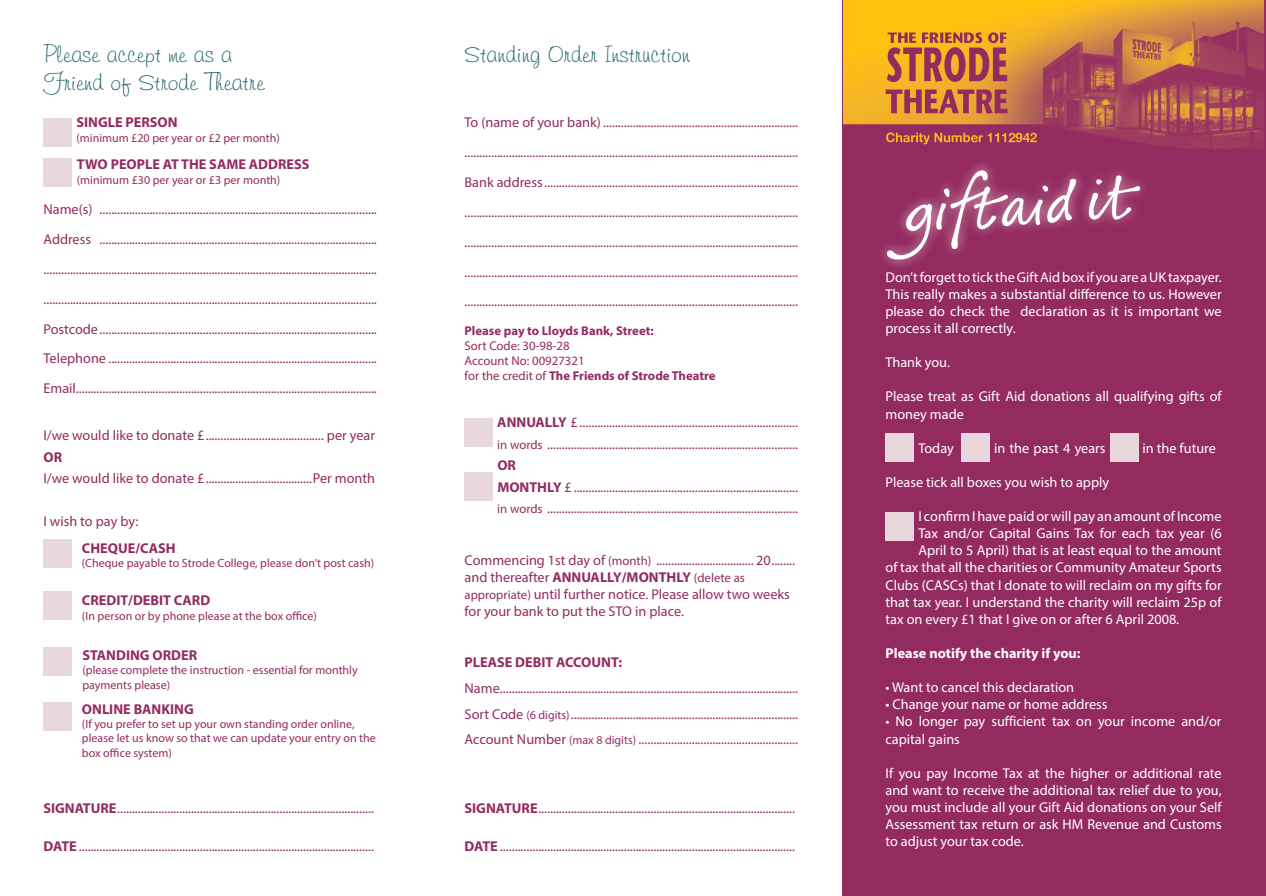
<style>
.page{position:relative;width:1266px;height:896px;background:#fff}
.page>*{position:absolute;margin:0;border:0;box-sizing:border-box;transform-origin:0 0}
.t1{font:24px/28.8px "Freehand 591 BT Regular A";color:#1f666d}
.t2{font:14.25px/29.8px "Myriad Pro";color:#932b60;text-align:justify}
.t3{font:14.25px/17.1px "Myriad Pro";color:#fff;text-align:justify}
.t4{font:700 14.25px "Myriad Pro";color:#932b60}
.t5{font:700 14.25px "Myriad Pro";color:#fff}
.t6{font:12.75px/15.3px "Myriad Pro";color:#932b60}
.t7{font:700 12.75px "Myriad Pro";color:#932b60}
.t8{font:12px/14.4px "Myriad Pro";color:#932b60}
.s1{font-weight:700}
.s2{font-size:12.75px}
.s3{font-size:12px}
</style>
<div class="page">
<div style="left:843px;top:0;width:423px;height:896px;background:#932b60"></div>
<img style="left:843px;top:0;width:420px;height:149px">
<img style="left:885px;top:31px;width:123px;height:85px">
<div style="left:43px;top:118px;width:29px;height:28px;background:#e8d7db"></div>
<div style="left:43px;top:158px;width:29px;height:29px;background:#e8d7db"></div>
<div style="left:43px;top:539px;width:29px;height:29px;background:#e8d7db"></div>
<div style="left:43px;top:591px;width:29px;height:29px;background:#e8d7db"></div>
<div style="left:43px;top:647px;width:29px;height:29px;background:#e8d7db"></div>
<div style="left:43px;top:703px;width:29px;height:28px;background:#e8d7db"></div>
<div style="left:464px;top:418px;width:29px;height:28px;background:#e8d7db"></div>
<div style="left:464px;top:472px;width:29px;height:28px;background:#e8d7db"></div>
<div style="left:885px;top:512px;width:29px;height:29px;background:#e8d7db"></div>
<div style="left:885px;top:433px;width:29px;height:28px;background:#e8d7db"></div>
<div style="left:961px;top:433px;width:28px;height:28px;background:#e8d7db"></div>
<div style="left:1109px;top:433px;width:29px;height:28px;background:#e8d7db"></div>
<img style="left:882px;top:164px;width:262px;height:102px">
<h1 class="t1" style="left:43px;top:39px;width:223px">Please accept me as a<br>Friend of Strode Theatre</h1>
<p class="t4" style="left:76px;top:113px;width:103px">SINGLE PERSON</p>
<p class="t8" style="left:76px;top:130px;width:205px">(minimum £20 per year or £2 per month)</p>
<p class="t4" style="left:77px;top:155px;width:234px">TWO PEOPLE AT THE SAME ADDRESS</p>
<p class="t8" style="left:77px;top:172px;width:205px">(minimum £30 per year or £3 per month)</p>
<p class="t2" style="left:43px;top:194px;width:335px">Name(s) ..............................................................................................<br>Address .............................................................................................. ................................................................................................................. .................................................................................................................<br>Postcode..............................................................................................<br>Telephone ...........................................................................................<br>Email......................................................................................................</p>
<p class="t2" style="left:43px;top:420px;width:333px">I/we would like to donate £........................................ per year</p>
<p class="t4" style="left:43px;top:447px;width:20px">OR</p>
<p class="t2" style="left:43px;top:463px;width:333px">I/we would like to donate £....................................Per month</p>
<p class="t2" style="left:43px;top:506px;width:96px">I wish to pay by:</p>
<p class="t4" style="left:82px;top:539px;width:95px">CHEQUE/CASH</p>
<p class="t8" style="left:82px;top:556px;width:294px">(Cheque payable to Strode College, please don’t post cash)</p>
<p class="t4" style="left:82px;top:591px;width:130px">CREDIT/DEBIT CARD</p>
<p class="t8" style="left:82px;top:608px;width:236px">(In person or by phone please at the box office)</p>
<p class="t4" style="left:82px;top:646px;width:116px">STANDING ORDER</p>
<p class="t8" style="left:82px;top:663px;width:277px">(please complete the instruction - essential for monthly payments please)</p>
<p class="t4" style="left:82px;top:699px;width:113px">ONLINE BANKING</p>
<p class="t8" style="left:82px;top:716px;width:295px">(If you prefer to set up your own standing order online, please let us know so that we can update your entry on the box office system)</p>
<p class="t2" style="left:43px;top:793px;width:332px"><span class="s1">SIGNATURE</span>.......................................................................................</p>
<p class="t2" style="left:43px;top:831px;width:332px"><span class="s1">DATE</span> ....................................................................................................</p>
<h1 class="t1" style="left:464px;top:39px;width:227px">Standing Order Instruction</h1>
<p class="t2" style="left:464px;top:107px;width:335px">To (name of your bank) .................................................................. .................................................................................................................<br>Bank address...................................................................................... ................................................................................................................. ................................................................................................................. ................................................................................................................. .................................................................................................................</p>
<p class="t7" style="left:464px;top:322px;width:191px">Please pay to Lloyds Bank, Street:</p>
<p class="t6" style="left:464px;top:338px;width:252px">Sort Code: 30-98-28<br>Account No: 00927321<br>for the credit of <span class="s1">The Friends of Strode Theatre</span></p>
<p class="t2" style="left:497px;top:411px;width:302px;line-height:21.6px;text-align:left"><span class="s1">ANNUALLY</span> £.......................................................................... <span class="s2">in words</span> .....................................................................................<br><span class="s1">OR<br>MONTHLY</span> £ ............................................................................ <span class="s2">in words</span> .....................................................................................</p>
<p class="t2" style="left:464px;top:551px;width:332px;line-height:17.1px;text-align:left">Commencing 1st day of <span class="s2">(month)</span> ................................. 20........ and thereafter <span class="s1">ANNUALLY/MONTHLY</span> <span class="s2">(delete as appropriate)</span> until further notice. Please allow two weeks for your bank to put the STO in place.</p>
<p class="t4" style="left:464px;top:653px;width:159px">PLEASE DEBIT ACCOUNT:</p>
<p class="t2" style="left:464px;top:675px;width:335px;line-height:25.7px">Name.....................................................................................................<br>Sort Code <span class="s3">(6 digits)</span>.............................................................................<br>Account Number <span class="s3">(max 8 digits)</span> ......................................................</p>
<p class="t2" style="left:464px;top:792px;width:332px"><span class="s1">SIGNATURE</span>.......................................................................................</p>
<p class="t2" style="left:464px;top:831px;width:332px"><span class="s1">DATE</span> ....................................................................................................</p>
<p class="t3" style="left:885px;top:268px;width:338px">Don’t forget to tick the Gift Aid box if you are a UK taxpayer.<br>This really makes a substantial difference to us. However please do check the declaration as it is important we process it all correctly.</p>
<p class="t3" style="left:885px;top:354px;width:66px">Thank you.</p>
<p class="t3" style="left:885px;top:388px;width:338px">Please treat as Gift Aid donations all qualifying gifts of money made</p>
<p class="t3" style="left:918px;top:439px;width:37px">Today</p>
<p class="t3" style="left:994px;top:439px;width:113px">in the past 4 years</p>
<p class="t3" style="left:1142px;top:439px;width:75px">in the future</p>
<p class="t3" style="left:885px;top:473px;width:225px">Please tick all boxes you wish to apply</p>
<p class="t3" style="left:918px;top:507px;width:305px">I confirm I have paid or will pay an amount of Income</p>
<p class="t3" style="left:918px;top:525px;width:305px">Tax and/or Capital Gains Tax for each tax year (6</p>
<p class="t3" style="left:918px;top:542px;width:305px">April to 5 April) that is at least equal to the amount</p>
<p class="t3" style="left:885px;top:559px;width:338px">of tax that all the charities or Community Amateur Sports</p>
<p class="t3" style="left:885px;top:576px;width:338px">Clubs (CASCs) that I donate to will reclaim on my gifts for</p>
<p class="t3" style="left:885px;top:593px;width:338px">that tax year. I understand the charity will reclaim 25p of</p>
<p class="t3" style="left:885px;top:610px;width:295px">tax on every £1 that I give on or after 6 April 2008.</p>
<p class="t5" style="left:885px;top:644px;width:197px">Please notify the charity if you:</p>
<p class="t3" style="left:885px;top:678px;width:190px">• Want to cancel this declaration</p>
<p class="t3" style="left:885px;top:696px;width:224px">• Change your name or home address</p>
<p class="t3" style="left:885px;top:713px;width:338px">• No longer pay sufficient tax on your income and/or capital gains</p>
<p class="t3" style="left:885px;top:764px;width:338px">If you pay Income Tax at the higher or additional rate and want to receive the additional tax relief due to you, you must include all your Gift Aid donations on your Self Assessment tax return or ask HM Revenue and Customs to adjust your tax code.</p>
</div>
